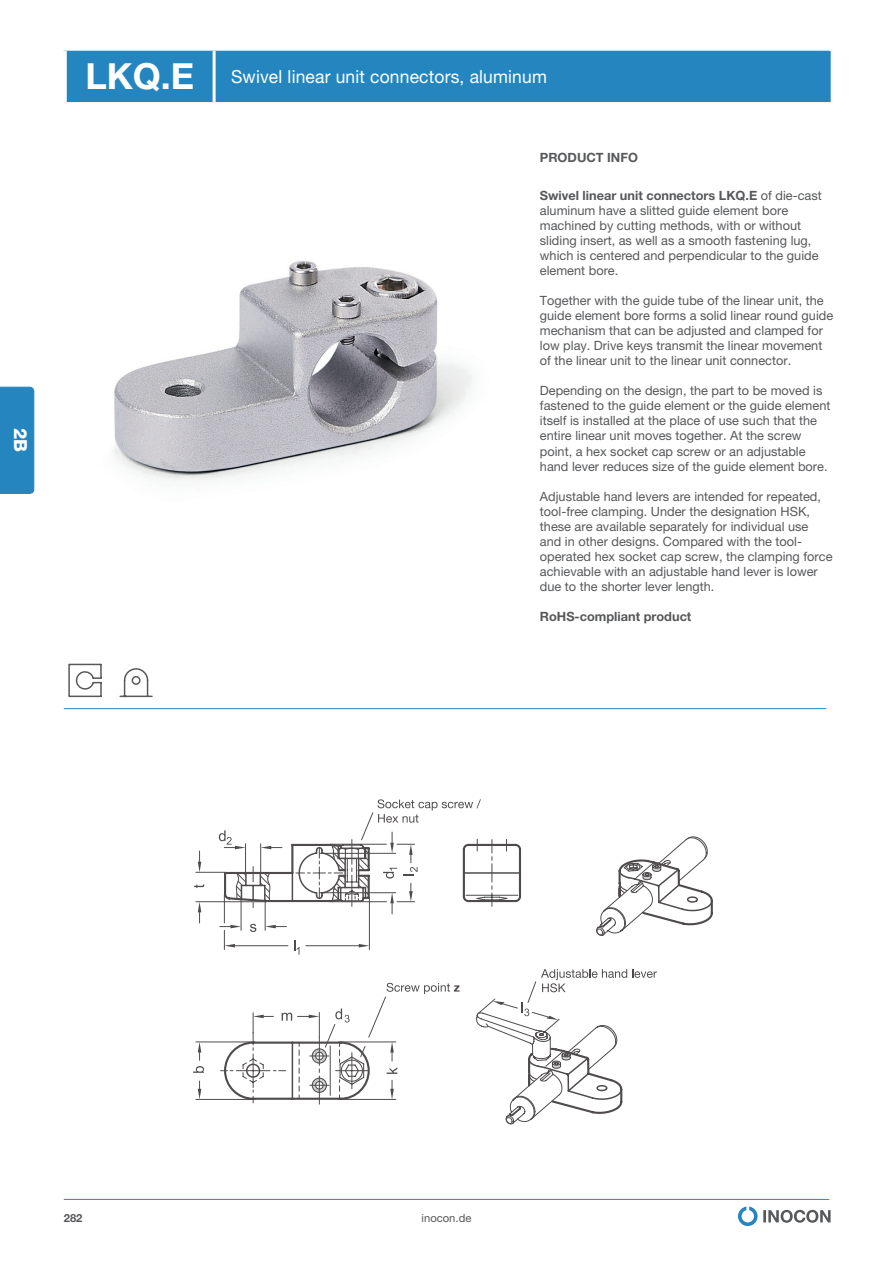
<style>
.page{position:relative;width:893px;height:1263px;background:#fff}
.page>*{position:absolute;margin:0;border:0;box-sizing:border-box;transform-origin:0 0}
.Produktkürzel{font:700 36px "Helvetica Neue LT Pro";color:#fff}
.Produktname{font:18px "Helvetica Neue LT Pro";letter-spacing:.01em;color:#fff}
.t1{font:800 18px "Helvetica Neue LT Pro";color:#fff}
.Produktinfo_Grundtex{font:12.75px/15px "Helvetica Neue LT Pro";color:#57585a}
.Produktinfo_Grundtex-2{font:700 12.75px "Helvetica Neue LT Pro";color:#57585a}
.Produktinfo_Head{font:700 12.75px "Helvetica Neue LT Pro";color:#57585a}
.t2{font:11.25px "Helvetica Neue LT Pro";color:#57585a}
.t3{font:700 11.25px "Helvetica Neue LT Pro";color:#57585a}
.s1{font-weight:700}
</style>
<div class="page">
<svg style="left:738px;top:1206px;width:93px;height:20px"></svg>
<hr style="left:64px;top:1199px;width:765px;height:1px;background:#2586bf">
<div style="left:0;top:387px;width:34px;height:107px;background:#2586bf"></div>
<div style="left:67px;top:51px;width:764px;height:51px;background:#2586bf"></div>
<hr style="left:213px;top:51px;width:3px;height:51px;background:#fff">
<hr style="left:64px;top:708px;width:762px;height:1px;background:#2586bf">
<img style="left:113px;top:261px;width:359px;height:220px">
<svg style="left:68px;top:663px;width:34px;height:35px"></svg>
<svg style="left:119px;top:668px;width:34px;height:30px"></svg>
<hr style="left:196px;top:1099px;width:59px;height:1px;background:#231f20">
<svg style="left:198px;top:1081px;width:3px;height:18px"></svg>
<svg style="left:198px;top:1042px;width:3px;height:18px"></svg>
<hr style="left:196px;top:1041px;width:59px;height:1px;background:#231f20">
<svg style="left:193px;top:1066px;width:11px;height:7px"></svg>
<svg style="left:194px;top:830px;width:172px;height:120px"></svg>
<svg style="left:225px;top:1041px;width:11px;height:58px"></svg>
<svg style="left:236px;top:837px;width:471px;height:287px"></svg>
<svg style="left:541px;top:969px;width:116px;height:23px"></svg>
<svg style="left:387px;top:983px;width:73px;height:11px"></svg>
<svg style="left:378px;top:799px;width:103px;height:24px"></svg>
<h2 class="t1" style="left:31px;top:428px;width:26px;rotate:90deg">2B</h2>
<p class="Produktkürzel" style="left:85px;top:54px;width:110px">LKQ.E</p>
<p class="Produktname" style="left:231px;top:66px;width:317px">Swivel linear unit connectors, aluminum</p>
<p class="Produktinfo_Head" style="left:540px;top:150px;width:99px">PRODUCT INFO</p>
<p class="Produktinfo_Grundtex" style="left:540px;top:188px;width:283px"><span class="s1">Swivel linear unit connectors LKQ.E</span> of die-cast aluminum have a slitted guide element bore machined by cutting methods, with or without sliding insert, as well as a smooth fastening lug, which is centered and perpendicular to the guide element bore.</p>
<p class="Produktinfo_Grundtex" style="left:540px;top:293px;width:295px">Together with the guide tube of the linear unit, the guide element bore forms a solid linear round guide mechanism that can be adjusted and clamped for low play. Drive keys transmit the linear movement of the linear unit to the linear unit connector.</p>
<p class="Produktinfo_Grundtex" style="left:540px;top:383px;width:292px">Depending on the design, the part to be moved is fastened to the guide element or the guide element itself is installed at the place of use such that the entire linear unit moves together. At the screw point, a hex socket cap screw or an adjustable hand lever reduces size of the guide element bore.</p>
<p class="Produktinfo_Grundtex" style="left:540px;top:488px;width:294px">Adjustable hand levers are intended for repeated, tool-free clamping. Under the designation HSK, these are available separately for individual use and in other designs. Compared with the tool&shy;operated hex socket cap screw, the clamping force achievable with an adjustable hand lever is lower due to the shorter lever length.</p>
<p class="Produktinfo_Grundtex-2" style="left:540px;top:608px;width:153px">RoHS-compliant product</p>
<p class="t3" style="left:64px;top:1211px;width:20px">282</p>
<p class="t2" style="left:422px;top:1211px;width:51px">inocon.de</p>
</div>
